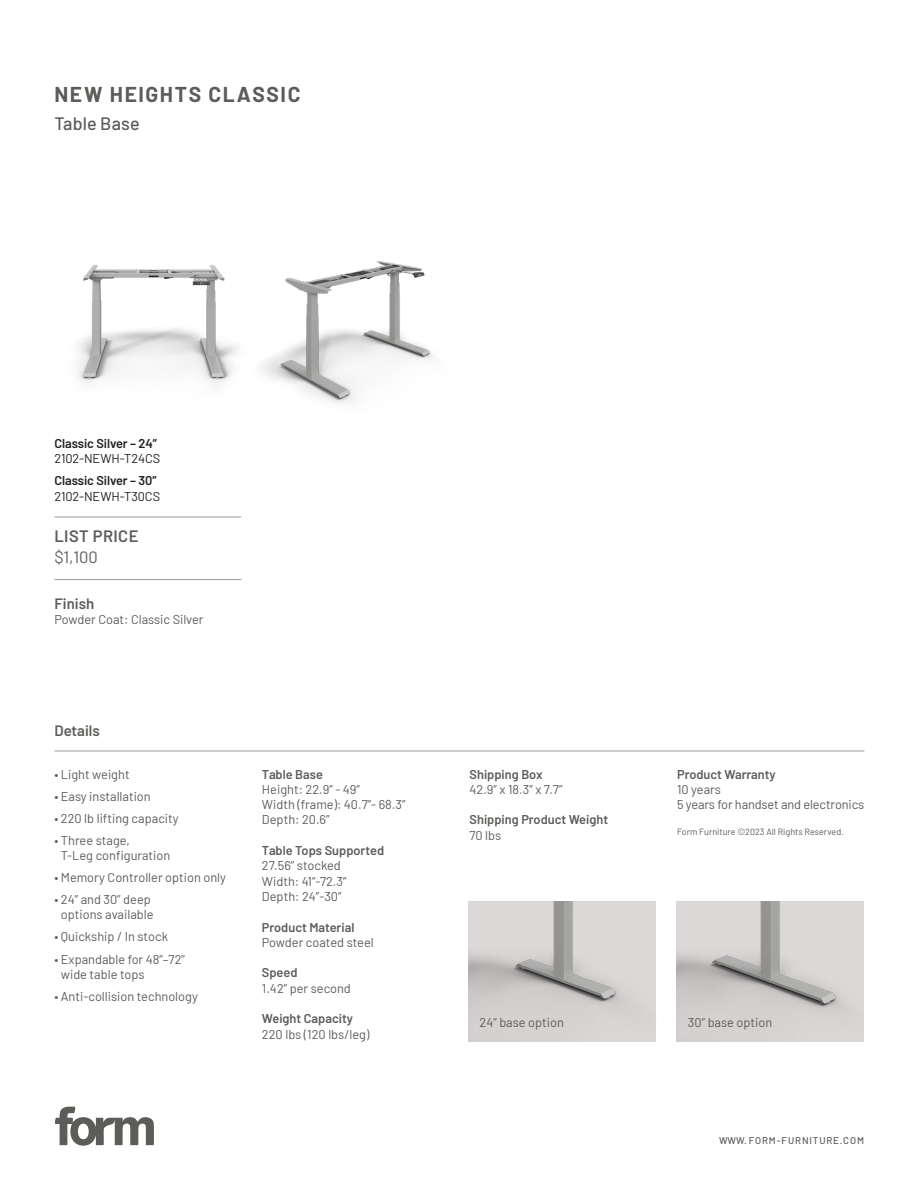
<style>
.page{position:relative;width:918px;height:1188px;background:#fff}
.page>*{position:absolute;margin:0;border:0;box-sizing:border-box;transform-origin:0 0}
.t1{font:700 21px "Barlow";letter-spacing:.075em;color:#5b5d59}
.t2{font:500 18px "Barlow";letter-spacing:.005em;color:#5b5d59}
.t3{font:600 16.5px "Barlow";letter-spacing:.025em;color:#5b5d59}
.t4{font:16.5px "Barlow";color:#5b5d59}
.t5{font:600 15px "Barlow";color:#5b5d59}
.t6{font:12.75px/15.3px "Barlow";color:#5b5d59}
.t7{font:600 12.75px "Barlow";color:#5b5d59}
.t8{font:600 12.75px/15.3px "Barlow";letter-spacing:-.005em;color:#231f20}
.t9{font:500 9.75px "Barlow";letter-spacing:.09em;color:#5b5d59}
.t10{font:9px "Barlow";color:#5b5d59}
.s1{font-weight:400}
</style>
<div class="page">
<svg style="left:55px;top:1107px;width:99px;height:39px"></svg>
<hr style="left:54px;top:751px;width:810px;height:1px;background:#9c9ca0">
<img style="left:77px;top:264px;width:157px;height:120px">
<img style="left:234px;top:261px;width:201px;height:142px">
<hr style="left:54px;top:579px;width:187px;height:1px;background:#9c9ca0">
<hr style="left:54px;top:517px;width:187px;height:1px;background:#9c9ca0">
<img style="left:469px;top:901px;width:187px;height:141px">
<img style="left:676px;top:901px;width:187px;height:141px">
<p class="t1" style="left:54px;top:79px;width:248px">NEW HEIGHTS CLASSIC</p>
<p class="t2" style="left:54px;top:111px;width:87px">Table Base</p>
<p class="t8" style="left:54px;top:435px;width:107px">Classic Silver – 24”<br><span class="s1">2102-NEWH-T24CS</span></p>
<p class="t8" style="left:54px;top:472px;width:107px">Classic Silver – 30”<br><span class="s1">2102-NEWH-T30CS</span></p>
<p class="t3" style="left:54px;top:524px;width:86px">LIST PRICE</p>
<p class="t4" style="left:54px;top:546px;width:45px">$1,100</p>
<p class="t5" style="left:54px;top:593px;width:41px">Finish</p>
<p class="t6" style="left:54px;top:611px;width:151px">Powder Coat: Classic Silver</p>
<p class="t5" style="left:54px;top:720px;width:47px">Details</p>
<p class="t6" style="left:54px;top:765px;width:77px">• Light weight</p>
<p class="t6" style="left:54px;top:787px;width:98px">• Easy installation</p>
<p class="t6" style="left:54px;top:809px;width:126px">• 220 lb lifting capacity</p>
<p class="t6" style="left:61px;top:832px;width:111px;text-indent:-6px">• Three stage,<br>T-Leg configuration</p>
<p class="t6" style="left:54px;top:869px;width:173px">• Memory Controller option only</p>
<p class="t6" style="left:54px;top:891px;width:101px;text-align:center">• 24” and 30” deep options available</p>
<p class="t6" style="left:54px;top:928px;width:115px">• Quickship / In stock</p>
<p class="t6" style="left:61px;top:950px;width:126px;text-indent:-6px">• Expandable for 48”–72” wide table tops</p>
<p class="t6" style="left:54px;top:988px;width:145px">• Anti-collision technology</p>
<p class="t7" style="left:262px;top:765px;width:63px">Table Base</p>
<p class="t6" style="left:262px;top:781px;width:100px">Height: 22.9” - 49”</p>
<p class="t6" style="left:262px;top:796px;width:145px">Width (frame): 40.7”- 68.3”</p>
<p class="t6" style="left:262px;top:811px;width:69px">Depth: 20.6”</p>
<p class="t7" style="left:262px;top:841px;width:124px">Table Tops Supported</p>
<p class="t6" style="left:262px;top:857px;width:80px">27.56” stocked</p>
<p class="t6" style="left:262px;top:872px;width:86px">Width: 41”-72.3”</p>
<p class="t6" style="left:262px;top:888px;width:81px">Depth: 24”-30”</p>
<p class="t7" style="left:262px;top:918px;width:94px">Product Material</p>
<p class="t6" style="left:262px;top:934px;width:113px">Powder coated steel</p>
<p class="t7" style="left:262px;top:964px;width:37px">Speed</p>
<p class="t6" style="left:262px;top:980px;width:90px">1.42” per second</p>
<p class="t7" style="left:262px;top:1009px;width:93px">Weight Capacity</p>
<p class="t6" style="left:262px;top:1025px;width:109px">220 lbs (120 lbs/leg)</p>
<p class="t7" style="left:470px;top:765px;width:75px">Shipping Box</p>
<p class="t6" style="left:470px;top:781px;width:94px">42.9” x 18.3” x 7.7”</p>
<p class="t7" style="left:470px;top:811px;width:140px">Shipping Product Weight</p>
<p class="t6" style="left:470px;top:827px;width:33px">70 lbs</p>
<p class="t7" style="left:677px;top:765px;width:100px">Product Warranty</p>
<p class="t6" style="left:677px;top:780px;width:45px">10 years</p>
<p class="t6" style="left:677px;top:796px;width:189px">5 years for handset and electronics</p>
<p class="t10" style="left:677px;top:825px;width:168px">Form Furniture ©2023 All Rights Reserved.</p>
<p class="t6" style="left:480px;top:1014px;width:86px">24” base option</p>
<p class="t6" style="left:688px;top:1014px;width:86px">30” base option</p>
<p class="t9" style="left:719px;top:1133px;width:146px">WWW. FORM-FURNITURE.COM</p>
</div>
